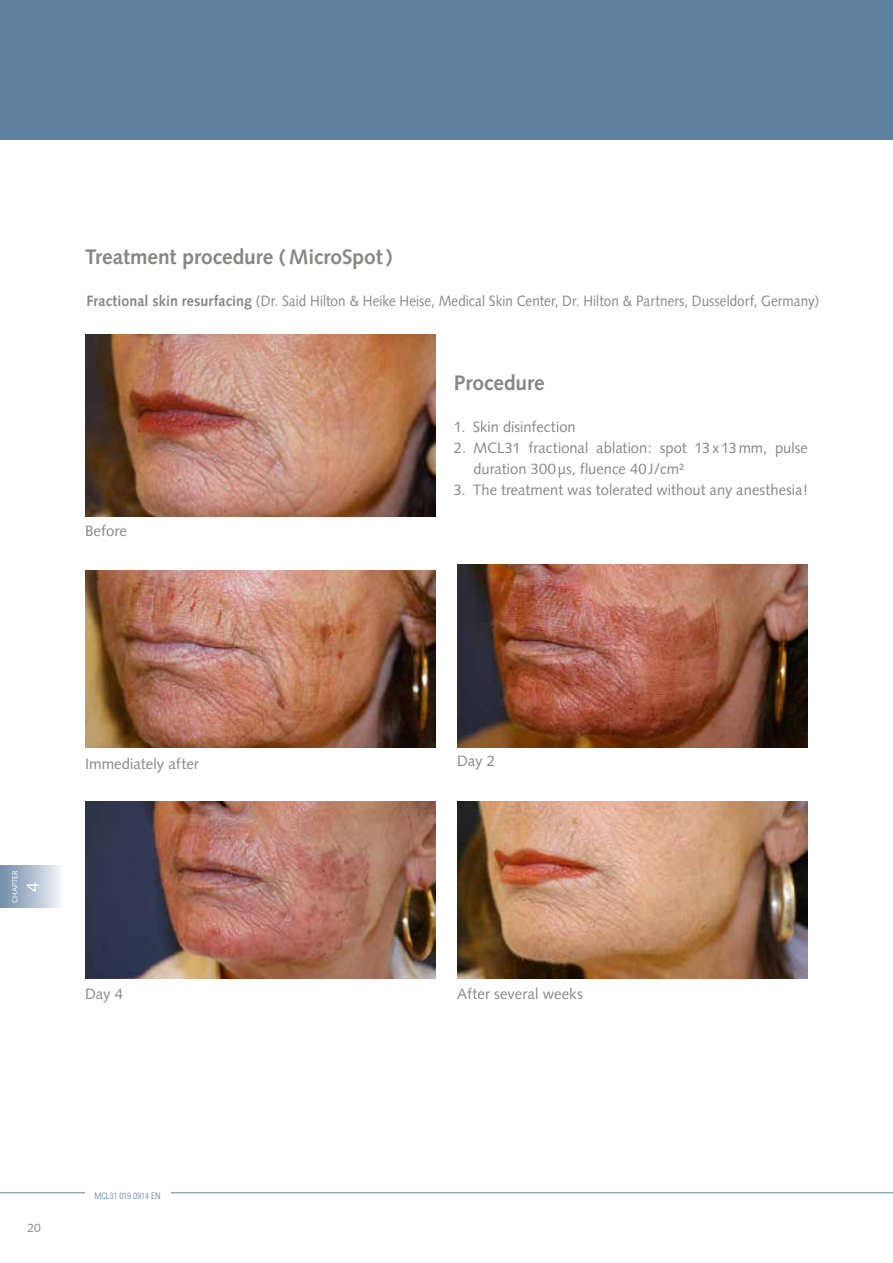
<style>
.page{position:relative;width:893px;height:1263px;background:#fff}
.page>*{position:absolute;margin:0;border:0;box-sizing:border-box;transform-origin:0 0}
.t1{font:700 21px "Syntax";color:#878786}
.t2{font:18px "Syntax";color:#fff}
.t3{font:15px/21px "Syntax";color:#878786}
.t4{font:15px "Syntax";color:#878786;scale:.9 1}
.t5{font:12px "Syntax";color:#878786}
.t6{font:300 condensed 9px "Univers";color:#5f809e}
.t7{font:7.5px "Syntax";color:#fff}
.s1{font-weight:700}
</style>
<div class="page">
<div style="left:0;top:0;width:893px;height:140px;background:#5f809e"></div>
<hr style="left:0;top:1192px;width:893px;height:1px;background:#5f809e">
<div style="left:85px;top:1192px;width:85px;height:7px;background:#fff"></div>
<div style="left:0;top:865px;width:64px;height:42px;background:linear-gradient(to right,#6e8aa7,#f5f7f9)"></div>
<img style="left:85px;top:335px;width:351px;height:182px">
<img style="left:457px;top:564px;width:351px;height:183px">
<img style="left:85px;top:571px;width:351px;height:176px">
<img style="left:457px;top:801px;width:351px;height:177px">
<img style="left:85px;top:801px;width:351px;height:177px">
<h1 class="t1" style="left:85px;top:245px;width:309px">Treatment procedure (MicroSpot)</h1>
<p class="t4" style="left:87px;top:292px;width:816px"><span class="s1">Fractional skin resurfacing</span> (Dr. Said Hilton &amp; Heike Heise, Medical Skin Center, Dr. Hilton &amp; Partners, Dusseldorf, Germany)</p>
<p class="t3" style="left:85px;top:520px;width:43px">Before</p>
<h1 class="t1" style="left:454px;top:371px;width:92px">Procedure</h1>
<p class="t3" style="left:454px;top:416px;width:123px">1. Skin disinfection</p>
<p class="t3" style="left:473px;top:437px;width:336px;text-indent:-20px">2. MCL31 fractional ablation: spot 13x13mm, pulse duration 300µs, fluence 40J/cm²</p>
<p class="t3" style="left:454px;top:479px;width:355px">3. The treatment was tolerated without any anesthesia!</p>
<p class="t7" style="left:10px;top:903px;width:34px;rotate:-90deg">CHAPTER</p>
<p class="t2" style="left:22px;top:891px;width:12px;rotate:-90deg">4</p>
<p class="t3" style="left:85px;top:753px;width:115px">Immediately after</p>
<p class="t3" style="left:457px;top:750px;width:40px">Day 2</p>
<p class="t3" style="left:85px;top:983px;width:40px">Day 4</p>
<p class="t3" style="left:457px;top:983px;width:127px">After several weeks</p>
<p class="t5" style="left:28px;top:1220px;width:15px">20</p>
<p class="t6" style="left:94px;top:1190px;width:68px">MCL31 019 0914 EN</p>
</div>
